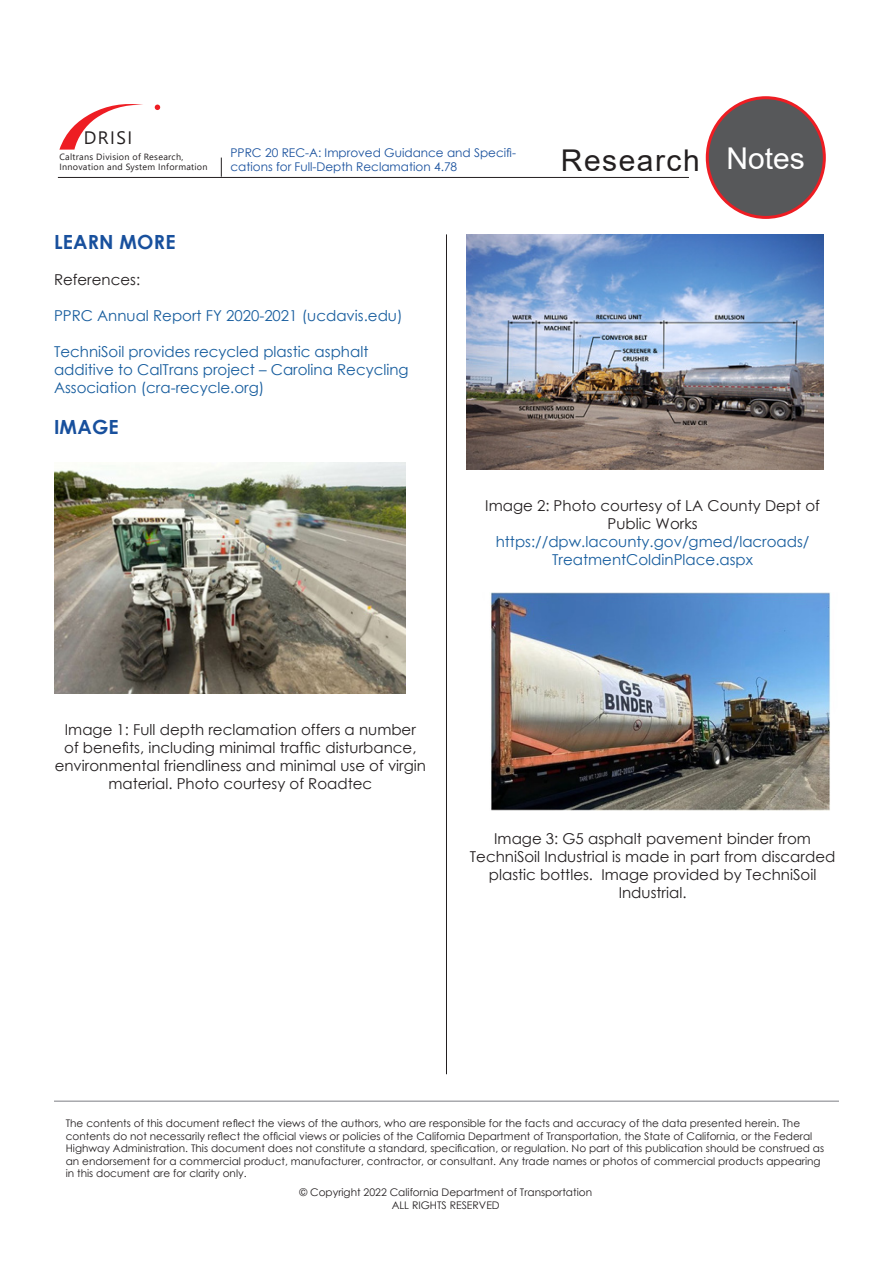
<style>
.page{position:relative;width:893px;height:1263px;background:#fff}
.page>*{position:absolute;margin:0;border:0;box-sizing:border-box;transform-origin:0 0}
.t1{font:30px "Arial";letter-spacing:.05em;color:#231f20}
.Heading_level_1_for{font:700 19.5px "Century Gothic";letter-spacing:.01em;color:#18509d}
.t2{font:18px "Segoe UI";letter-spacing:.08em;color:#231f20}
.Body_Copy{font:15px/18px "Century Gothic";color:#231f20;text-align:center}
.Body_Copy-2{font:15px/18px "Century Gothic";color:#175d9e}
.t3{font:12px/14.4px "Century Gothic";color:#18509d}
.t4{font:10.5px/12.6px "Century Gothic";color:#231f20}
.t5{font:9px/10.8px "Segoe UI";letter-spacing:.03em;color:#231f20}
.s1{color:#fff}
</style>
<div class="page">
<hr style="left:58px;top:177px;width:631px;height:1px;background:#231f20">
<svg style="left:221px;top:158px;width:1px;height:19px"></svg>
<hr style="left:446px;top:234px;width:1px;height:840px;background:#231f20">
<hr style="left:54px;top:1100px;width:785px;height:2px;background:#a8a9ad">
<svg style="left:59px;top:104px;width:84px;height:46px"></svg>
<svg style="left:155px;top:105px;width:5px;height:5px"></svg>
<div style="left:707px;top:98px;width:117px;height:119px;background:#57585a;border-radius:50%"></div>
<div style="left:706px;top:96px;width:120px;height:123px;border:3px solid #ee1d23;border-radius:50%"></div>
<img style="left:55px;top:462px;width:350px;height:232px">
<img style="left:467px;top:235px;width:357px;height:235px">
<img style="left:491px;top:593px;width:340px;height:217px">
<h3 class="t2" style="left:84px;top:120px;width:50px">DRISI</h3>
<p class="t5" style="left:59px;top:150px;width:150px">Caltrans Division of Research,<br>Innovation and System Information</p>
<h1 class="t1" style="left:561px;top:140px;width:246px">Research <span class="s1">Notes</span></h1>
<p class="t3" style="left:230px;top:145px;width:287px">PPRC 20 REC-A: Improved Guidance and Specifi&shy;cations for Full-Depth Reclamation 4.78</p>
<p class="Heading_level_1_for" style="left:54px;top:227px;width:123px">LEARN MORE</p>
<p class="Body_Copy" style="left:54px;top:270px;width:88px">References:</p>
<p class="Body_Copy-2" style="left:54px;top:306px;width:350px">PPRC Annual Report FY 2020-2021 (ucdavis.edu)</p>
<p class="Body_Copy-2" style="left:54px;top:342px;width:356px">TechniSoil provides recycled plastic asphalt additive to CalTrans project – Carolina Recycling<br>Association (cra-recycle.org)</p>
<p class="Heading_level_1_for" style="left:54px;top:413px;width:66px">IMAGE</p>
<p class="Body_Copy" style="left:485px;top:496px;width:336px">Image 2: Photo courtesy of LA County Dept of<br>Public Works</p>
<p class="Body_Copy-2" style="left:496px;top:532px;width:315px;text-align:center">https://dpw.lacounty.gov/gmed/lacroads/<br>TreatmentColdinPlace.aspx</p>
<p class="Body_Copy" style="left:55px;top:720px;width:373px">Image 1: Full depth reclamation offers a number<br>of benefits, including minimal traffic disturbance, environmental friendliness and minimal use of virgin material. Photo courtesy of Roadtec</p>
<p class="Body_Copy" style="left:470px;top:829px;width:367px">Image 3: G5 asphalt pavement binder from TechniSoil Industrial is made in part from discarded plastic bottles. Image provided by TechniSoil Industrial.</p>
<p class="t4" style="left:66px;top:1117px;width:760px">The contents of this document reflect the views of the authors, who are responsible for the facts and accuracy of the data presented herein. The contents do not necessarily reflect the official views or policies of the California Department of Transportation, the State of California, or the Federal Highway Administration. This document does not constitute a standard, specification, or regulation. No part of this publication should be construed as an endorsement for a commercial product, manufacturer, contractor, or consultant. Any trade names or photos of commercial products appearing in this document are for clarity only.</p>
<p class="t4" style="left:299px;top:1186px;width:294px">© Copyright 2022 California Department of Transportation</p>
<p class="t4" style="left:392px;top:1199px;width:110px">ALL RIGHTS RESERVED</p>
</div>
